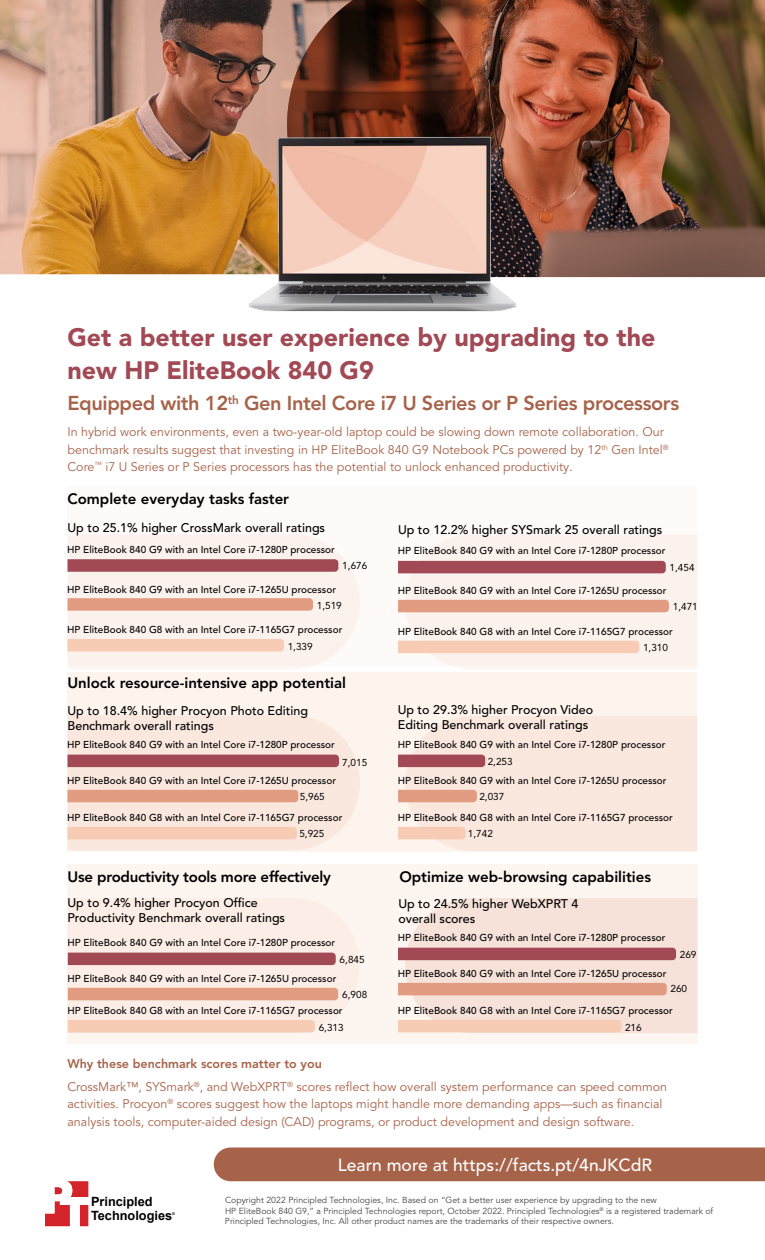
<style>
.page{position:relative;width:765px;height:1260px;background:#fff}
.page>*{position:absolute;margin:0;border:0;box-sizing:border-box;transform-origin:0 0}
.t1{font:900 25px/32.5px "Avenir LT Pro";color:#a14954}
.t2{font:800 20px "Avenir LT Pro";letter-spacing:-.02em;color:#a66349}
.t3{font:500 17.5px "Avenir LT Pro";color:#fff}
.t4{font:800 15px "Avenir LT Pro";color:#000}
.t5{font:700 12.75px/13.6px "Arial";color:#000}
.t6{font:12.5px/17.5px "Avenir LT Pro";color:#a66349}
.t7{font:500 12.5px/15px "Avenir LT Pro";color:#000}
.t8{font:500 10px "Avenir LT Pro";color:#000}
.t9{font:10px "Avenir LT Pro";color:#000}
.t10{font:8.75px/10.5px "Avenir LT Pro";color:#464547}
.t11{font:700 3.88px "Arial";color:#000}
.s1{font-weight:800}
</style>
<div class="page">
<svg style="left:45px;top:1181px;width:43px;height:45px"></svg>
<div style="left:68px;top:486px;width:630px;height:180px;background:#fefaf8"></div>
<div style="left:68px;top:672px;width:630px;height:180px;background:#fdf4ee"></div>
<div style="left:68px;top:864px;width:303px;height:180px;background:#fcf0e9"></div>
<div style="left:371px;top:864px;width:326px;height:180px;background:#fdf5f0"></div>
<div style="left:214px;top:1148px;width:551px;height:33px;background:#a66349"></div>
<img style="left:478px;top:0;width:287px;height:277px">
<img style="left:0;top:0;width:478px;height:274px">
<img style="left:248px;top:134px;width:270px;height:178px">
<svg style="left:68px;top:715px;width:292px;height:135px;fill:#fae8df"></svg>
<div style="left:405px;top:716px;width:292px;height:135px;background:#fae8df"></div>
<svg style="left:68px;top:952px;width:271px;height:81px"></svg>
<svg style="left:405px;top:535px;width:292px;height:134px;fill:#fcf2ed"></svg>
<div style="left:68px;top:535px;width:291px;height:134px;background:#fcf2ed"></div>
<svg style="left:405px;top:898px;width:293px;height:135px;fill:#f6e2d9"></svg>
<svg style="left:68px;top:559px;width:270px;height:13px"></svg>
<svg style="left:68px;top:598px;width:245px;height:13px"></svg>
<svg style="left:68px;top:639px;width:216px;height:13px"></svg>
<div style="left:398px;top:561px;width:268px;height:12px;background:#a14954"></div>
<div style="left:398px;top:600px;width:271px;height:12px;background:#e19c81"></div>
<div style="left:398px;top:641px;width:241px;height:12px;background:#f7cbb4"></div>
<div style="left:68px;top:755px;width:271px;height:12px;background:#a14954"></div>
<div style="left:68px;top:790px;width:230px;height:12px;background:#e19c81"></div>
<div style="left:68px;top:827px;width:229px;height:12px;background:#f7cbb4"></div>
<svg style="left:398px;top:755px;width:87px;height:12px"></svg>
<svg style="left:398px;top:790px;width:79px;height:12px"></svg>
<svg style="left:398px;top:827px;width:67px;height:12px"></svg>
<div style="left:68px;top:953px;width:268px;height:12px;background:#a14954"></div>
<div style="left:68px;top:988px;width:270px;height:12px;background:#e19c81"></div>
<div style="left:68px;top:1020px;width:247px;height:12px;background:#f7cbb4"></div>
<div style="left:398px;top:1020px;width:223px;height:12px;background:#f7cbb4"></div>
<div style="left:398px;top:948px;width:278px;height:12px;background:#a14954"></div>
<div style="left:398px;top:983px;width:269px;height:12px;background:#e19c81"></div>
<h1 class="t1" style="left:68px;top:322px;width:589px">Get a better user experience by upgrading to the new HP EliteBook 840 G9</h1>
<h2 class="t2" style="left:68px;top:392px;width:613px">Equipped with 12<sup>th</sup> Gen Intel Core i7 U Series or P Series processors</h2>
<p class="t6" style="left:68px;top:424px;width:603px">In hybrid work environments, even a two-year-old laptop could be slowing down remote collaboration. Our benchmark results suggest that investing in HP EliteBook 840 G9 Notebook PCs powered by 12<sup>th</sup> Gen Intel<sup>®<br></sup>Core<sup>™</sup> i7 U Series or P Series processors has the potential to unlock enhanced productivity.</p>
<h3 class="t4" style="left:68px;top:490px;width:223px">Complete everyday tasks faster</h3>
<p class="t7" style="left:68px;top:521px;width:259px">Up to 25.1% higher CrossMark overall ratings</p>
<p class="t7" style="left:398px;top:522px;width:266px">Up to 12.2% higher SYSmark 25 overall ratings</p>
<p class="t8" style="left:67px;top:543px;width:269px">HP EliteBook 840 G9 with an Intel Core i7-1280P processor</p>
<p class="t8" style="left:398px;top:545px;width:269px">HP EliteBook 840 G9 with an Intel Core i7-1280P processor</p>
<p class="t9" style="left:342px;top:560px;width:27px">1,676</p>
<p class="t9" style="left:670px;top:561px;width:27px">1,454</p>
<p class="t8" style="left:67px;top:583px;width:270px">HP EliteBook 840 G9 with an Intel Core i7-1265U processor</p>
<p class="t8" style="left:398px;top:585px;width:270px">HP EliteBook 840 G9 with an Intel Core i7-1265U processor</p>
<p class="t9" style="left:317px;top:599px;width:27px">1,519</p>
<p class="t9" style="left:673px;top:601px;width:27px">1,471</p>
<p class="t8" style="left:67px;top:624px;width:277px">HP EliteBook 840 G8 with an Intel Core i7-1165G7 processor</p>
<p class="t8" style="left:398px;top:626px;width:277px">HP EliteBook 840 G8 with an Intel Core i7-1165G7 processor</p>
<p class="t9" style="left:288px;top:640px;width:27px">1,339</p>
<p class="t9" style="left:643px;top:642px;width:27px">1,310</p>
<h3 class="t4" style="left:68px;top:674px;width:280px">Unlock resource-intensive app potential</h3>
<p class="t7" style="left:68px;top:703px;width:242px">Up to 18.4% higher Procyon Photo Editing<br>Benchmark overall ratings</p>
<p class="t7" style="left:398px;top:702px;width:197px">Up to 29.3% higher Procyon Video<br>Editing Benchmark overall ratings</p>
<p class="t8" style="left:67px;top:739px;width:269px">HP EliteBook 840 G9 with an Intel Core i7-1280P processor</p>
<p class="t8" style="left:398px;top:739px;width:269px">HP EliteBook 840 G9 with an Intel Core i7-1280P processor</p>
<p class="t9" style="left:342px;top:756px;width:27px">7,015</p>
<p class="t9" style="left:488px;top:755px;width:27px">2,253</p>
<p class="t8" style="left:67px;top:775px;width:270px">HP EliteBook 840 G9 with an Intel Core i7-1265U processor</p>
<p class="t8" style="left:398px;top:775px;width:270px">HP EliteBook 840 G9 with an Intel Core i7-1265U processor</p>
<p class="t9" style="left:300px;top:791px;width:27px">5,965</p>
<p class="t9" style="left:479px;top:791px;width:27px">2,037</p>
<p class="t8" style="left:67px;top:812px;width:277px">HP EliteBook 840 G8 with an Intel Core i7-1165G7 processor</p>
<p class="t8" style="left:398px;top:812px;width:277px">HP EliteBook 840 G8 with an Intel Core i7-1165G7 processor</p>
<p class="t9" style="left:299px;top:828px;width:27px">5,925</p>
<p class="t9" style="left:468px;top:828px;width:27px">1,742</p>
<h3 class="t4" style="left:68px;top:868px;width:265px">Use productivity tools more effectively</h3>
<h3 class="t4" style="left:399px;top:868px;width:253px">Optimize web-browsing capabilities</h3>
<p class="t7" style="left:68px;top:895px;width:219px">Up to 9.4% higher Procyon Office<br>Productivity Benchmark overall ratings</p>
<p class="t7" style="left:398px;top:897px;width:182px">Up to 24.5% higher WebXPRT 4 overall scores</p>
<p class="t8" style="left:68px;top:937px;width:269px">HP EliteBook 840 G9 with an Intel Core i7-1280P processor</p>
<p class="t9" style="left:340px;top:953px;width:27px">6,845</p>
<p class="t8" style="left:398px;top:932px;width:269px">HP EliteBook 840 G9 with an Intel Core i7-1280P processor</p>
<p class="t9" style="left:680px;top:948px;width:18px">269</p>
<p class="t8" style="left:68px;top:973px;width:270px">HP EliteBook 840 G9 with an Intel Core i7-1265U processor</p>
<p class="t9" style="left:319px;top:1021px;width:27px">6,313</p>
<p class="t9" style="left:342px;top:989px;width:27px">6,908</p>
<p class="t8" style="left:68px;top:1005px;width:277px">HP EliteBook 840 G8 with an Intel Core i7-1165G7 processor</p>
<p class="t8" style="left:398px;top:968px;width:270px">HP EliteBook 840 G9 with an Intel Core i7-1265U processor</p>
<p class="t9" style="left:671px;top:983px;width:18px">260</p>
<p class="t8" style="left:398px;top:1005px;width:277px">HP EliteBook 840 G8 with an Intel Core i7-1165G7 processor</p>
<p class="t9" style="left:625px;top:1021px;width:18px">216</p>
<p class="t6" style="left:67px;top:1052px;width:601px;line-height:23.1px"><span class="s1">Why these benchmark scores matter to you<br></span>CrossMark™, SYSmark<sup>®</sup>, and WebXPRT<sup>®</sup> scores reflect how overall system performance can speed common</p>
<p class="t6" style="left:67px;top:1095px;width:597px">activities. Procyon<sup>®</sup> scores suggest how the laptops might handle more demanding apps—such as financial analysis tools, computer-aided design (CAD) programs, or product development and design software.</p>
<p class="t5" style="left:91px;top:1196px;width:83px">Principled<br>Technologies</p>
<p class="t11" style="left:172px;top:1211px;width:4px">®</p>
<h3 class="t3" style="left:338px;top:1154px;width:316px">Learn more at https://facts.pt/4nJKCdR</h3>
<p class="t10" style="left:225px;top:1195px;width:490px">Copyright 2022 Principled Technologies, Inc. Based on “Get a better user experience by upgrading to the new<br>HP EliteBook 840 G9,” a Principled Technologies report, October 2022. Principled Technologies<sup>®</sup> is a registered trademark of<br>Principled Technologies, Inc. All other product names are the trademarks of their respective owners.</p>
</div>
